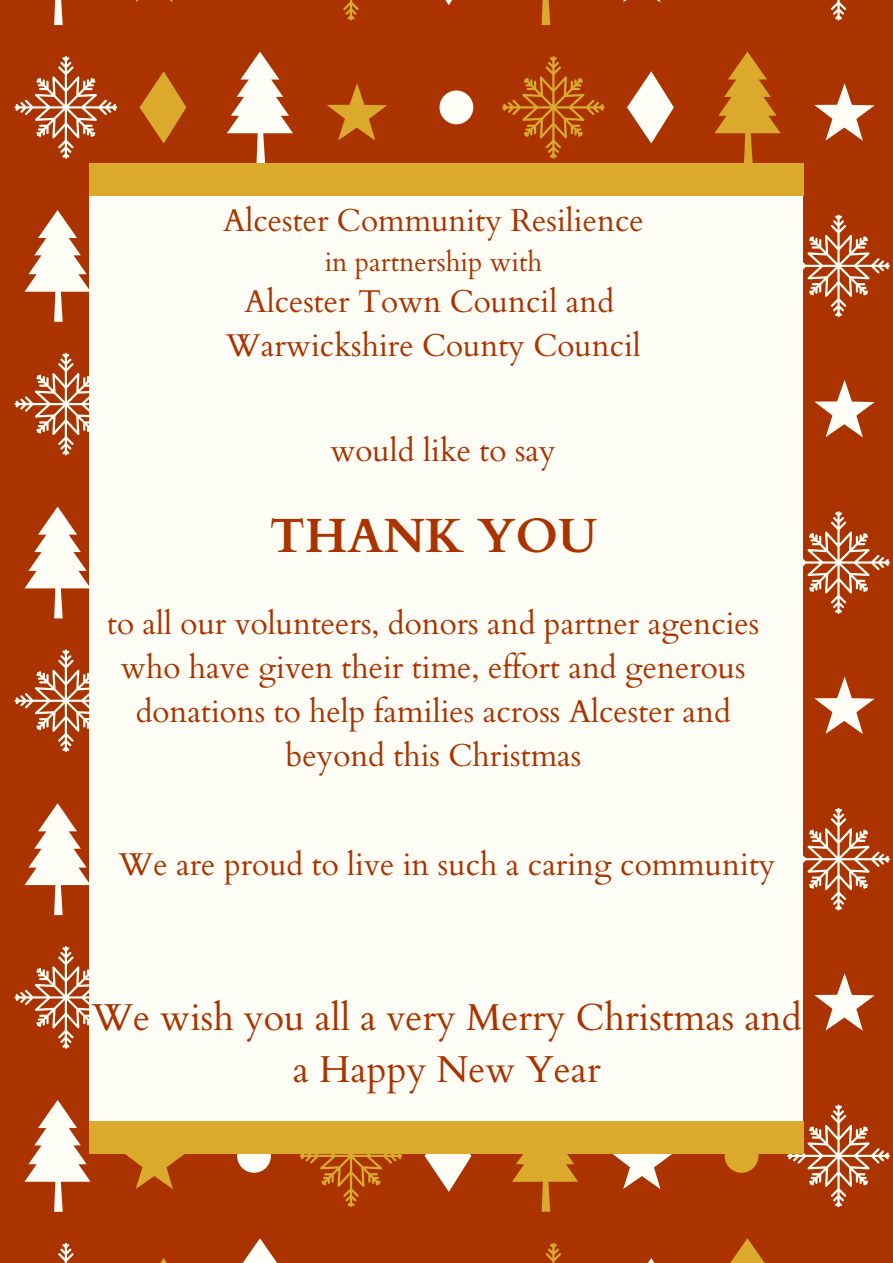
<style>
.page{position:relative;width:893px;height:1263px;background:#ab3300}
.page>*{position:absolute;margin:0;border:0;box-sizing:border-box;transform-origin:0 0}
.t1{font:700 48px "Cardo";color:#ab3300}
.t2{font:37.5px/52.3px "Cardo";color:#ab3300;text-align:center}
.t3{font:31.5px/43.9px "Cardo";color:#ab3300;text-align:center}
.t4{font:27px "Cardo";color:#ab3300}
</style>
<div class="page">
<svg style="left:227px;top:52px;width:66px;height:111px"></svg>
<div style="left:237px;top:1139px;width:34px;height:34px;background:#fffef6;border-radius:50%"></div>
<svg style="left:242px;top:1238px;width:35px;height:25px"></svg>
<svg style="left:54px;top:0;width:9px;height:25px"></svg>
<svg style="left:15px;top:56px;width:102px;height:103px"></svg>
<svg style="left:24px;top:210px;width:65px;height:112px"></svg>
<svg style="left:15px;top:353px;width:74px;height:102px"></svg>
<svg style="left:24px;top:507px;width:65px;height:111px"></svg>
<svg style="left:15px;top:649px;width:74px;height:103px"></svg>
<svg style="left:24px;top:803px;width:65px;height:112px"></svg>
<svg style="left:15px;top:946px;width:74px;height:103px"></svg>
<svg style="left:24px;top:1100px;width:67px;height:112px"></svg>
<svg style="left:58px;top:1243px;width:16px;height:20px"></svg>
<svg style="left:826px;top:0;width:26px;height:21px"></svg>
<svg style="left:814px;top:83px;width:60px;height:58px"></svg>
<svg style="left:803px;top:214px;width:87px;height:103px"></svg>
<svg style="left:814px;top:380px;width:60px;height:57px"></svg>
<svg style="left:803px;top:511px;width:87px;height:103px"></svg>
<svg style="left:814px;top:676px;width:60px;height:58px"></svg>
<svg style="left:803px;top:808px;width:87px;height:102px"></svg>
<svg style="left:814px;top:973px;width:60px;height:58px"></svg>
<svg style="left:787px;top:1104px;width:103px;height:103px"></svg>
<svg style="left:623px;top:0;width:38px;height:3px"></svg>
<svg style="left:627px;top:71px;width:47px;height:72px"></svg>
<svg style="left:612px;top:1154px;width:60px;height:35px"></svg>
<svg style="left:648px;top:1258px;width:7px;height:5px"></svg>
<svg style="left:445px;top:0;width:7px;height:5px"></svg>
<div style="left:439px;top:91px;width:34px;height:33px;background:#fffef6;border-radius:50%"></div>
<svg style="left:425px;top:1154px;width:46px;height:38px"></svg>
<svg style="left:338px;top:0;width:26px;height:21px"></svg>
<svg style="left:327px;top:83px;width:60px;height:58px"></svg>
<svg style="left:300px;top:1154px;width:102px;height:53px"></svg>
<svg style="left:135px;top:0;width:38px;height:3px"></svg>
<svg style="left:139px;top:71px;width:47px;height:72px"></svg>
<svg style="left:125px;top:1154px;width:60px;height:35px"></svg>
<svg style="left:160px;top:1258px;width:7px;height:5px"></svg>
<svg style="left:714px;top:52px;width:66px;height:111px"></svg>
<div style="left:724px;top:1139px;width:34px;height:34px;background:#dbaa2d;border-radius:50%"></div>
<svg style="left:730px;top:1238px;width:35px;height:25px"></svg>
<svg style="left:541px;top:0;width:10px;height:25px"></svg>
<svg style="left:502px;top:56px;width:103px;height:103px"></svg>
<svg style="left:512px;top:1154px;width:66px;height:58px"></svg>
<svg style="left:545px;top:1243px;width:16px;height:20px"></svg>
<div style="left:89px;top:163px;width:714px;height:991px;background:#fffef6"></div>
<div style="left:89px;top:163px;width:715px;height:33px;background:#dbaa2d"></div>
<div style="left:89px;top:1121px;width:715px;height:33px;background:#dbaa2d"></div>
<p class="t3" style="left:223px;top:199px;width:422px">Alcester Community Resilience</p>
<p class="t4" style="left:325px;top:244px;width:219px">in partnership with</p>
<p class="t3" style="left:226px;top:281px;width:416px">Alcester Town Council and<br>Warwickshire County Council</p>
<p class="t3" style="left:330px;top:429px;width:227px">would like to say</p>
<h1 class="t1" style="left:270px;top:504px;width:329px">THANK YOU</h1>
<p class="t3" style="left:107px;top:602px;width:654px">to all our volunteers, donors and partner agencies who have given their time, effort and generous donations to help families across Alcester and beyond this Christmas</p>
<p class="t3" style="left:119px;top:843px;width:658px">We are proud to live in such a caring community</p>
<p class="t2" style="left:92px;top:992px;width:711px">We wish you all a very Merry Christmas and a Happy New Year</p>
</div>
